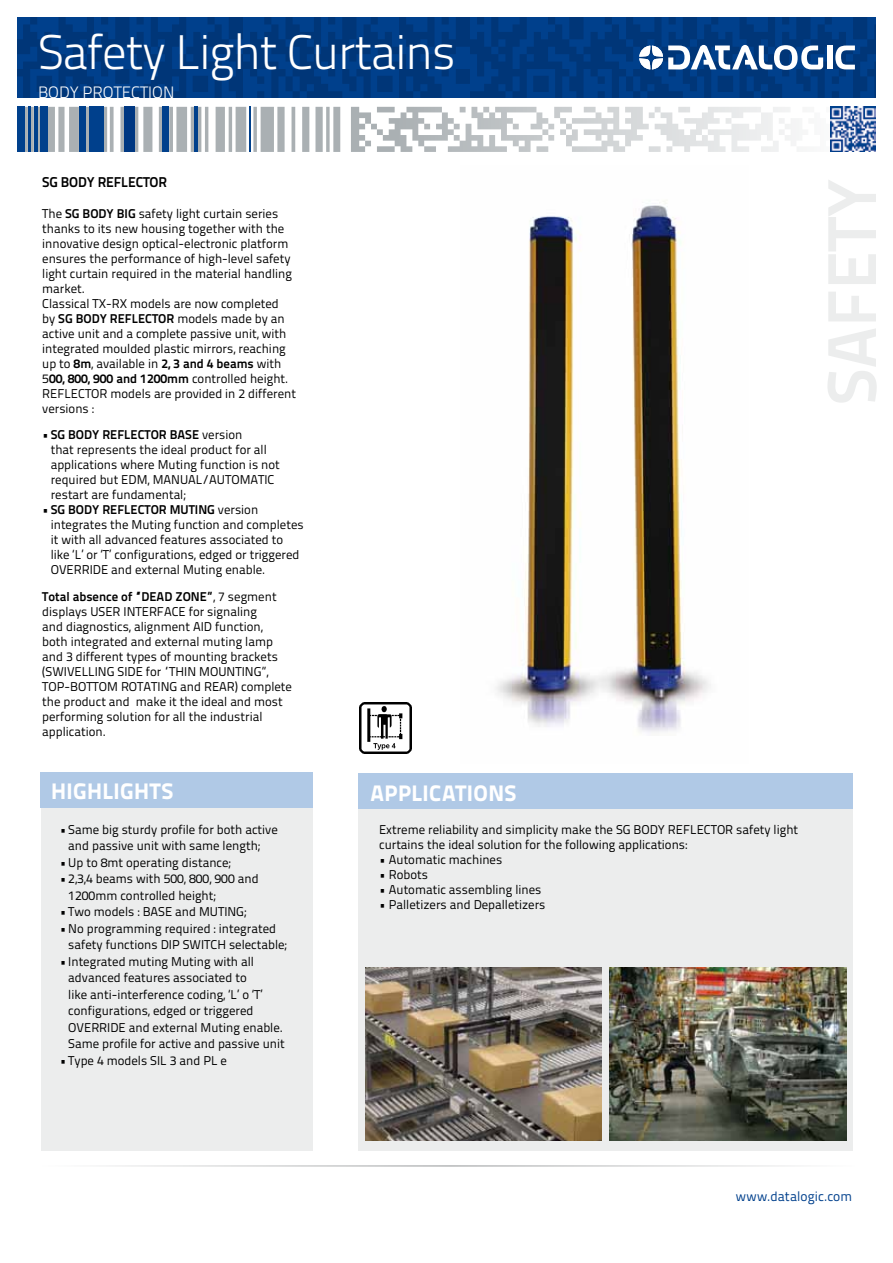
<style>
.page{position:relative;width:893px;height:1263px;background:#fff}
.page>*{position:absolute;margin:0;border:0;box-sizing:border-box;transform-origin:0 0}
.t1{font:300 48.45px "Titillium Text 22 L";letter-spacing:-.02em;color:#fff}
.t2{font:800 22.5px "Titillium Text 22 L";letter-spacing:.015em;color:#fff}
.t3{font:300 16.5px "Titillium Text 22 L";color:#fff}
.t4{font:700 14.25px "Titillium Text 22 L";letter-spacing:-.01em;color:#000}
.t5{font:13.5px "Titillium Text 22 L";letter-spacing:.005em;color:#00408c}
.t6{font:12.75px/15px "Titillium Text 22 L";color:#000}
.t7{font:700 12.75px "Titillium Text 22 L";color:#000}
.s1{font-weight:700}
.s2{font-weight:400}
</style>
<div class="page">
<svg style="left:377px;top:107px;width:422px;height:45px"></svg>
<div style="left:17px;top:107px;width:7px;height:45px;background:#00408c"></div>
<div style="left:41px;top:107px;width:7px;height:45px;background:#00408c"></div>
<hr style="left:28px;top:107px;width:2px;height:45px;background:#00408c">
<hr style="left:34px;top:107px;width:3px;height:45px;background:#00408c">
<hr style="left:250px;top:107px;width:1px;height:45px;background:#00408c">
<div style="left:162px;top:107px;width:7px;height:45px;background:#00408c"></div>
<hr style="left:194px;top:107px;width:4px;height:45px;background:#00408c">
<div style="left:79px;top:107px;width:7px;height:45px;background:#00408c"></div>
<div style="left:90px;top:107px;width:14px;height:45px;background:#00408c"></div>
<div style="left:124px;top:107px;width:11px;height:45px;background:#003882"></div>
<svg style="left:830px;top:107px;width:1px;height:45px"></svg>
<img style="left:831px;top:107px;width:45px;height:45px">
<hr style="left:38px;top:1165px;width:817px;height:2px;background:#b1b3b4">
<svg style="left:17px;top:17px;width:859px;height:81px;background:#003a81"></svg>
<svg style="left:835px;top:46px;width:20px;height:23px"></svg>
<div style="left:827px;top:46px;width:5px;height:23px;background:#fff"></div>
<svg style="left:639px;top:45px;width:184px;height:25px"></svg>
<div style="left:40px;top:773px;width:272px;height:378px;background:#eceded"></div>
<div style="left:358px;top:808px;width:494px;height:343px;background:#eceded"></div>
<div style="left:358px;top:773px;width:494px;height:35px;background:#b0c9e6"></div>
<div style="left:40px;top:773px;width:273px;height:35px;background:#b0c9e6"></div>
<img style="left:496px;top:201px;width:215px;height:532px">
<img style="left:359px;top:702px;width:52px;height:52px">
<img style="left:610px;top:967px;width:236px;height:173px">
<img style="left:365px;top:967px;width:237px;height:173px">
<h1 class="t1" style="left:38px;top:17px;width:419px">Safety Light Curtains</h1>
<p class="t3" style="left:38px;top:80px;width:138px">BODY PROTECTION</p>
<p class="t4" style="left:42px;top:171px;width:126px">SG BODY reflector</p>
<p class="t6" style="left:42px;top:206px;width:251px">The <span class="s1">SG BODY BIG</span> safety light curtain series thanks to its new housing together with the innovative design optical-electronic platform ensures the performance of high-level safety light curtain required in the material handling market.<br>Classical TX-RX models are now completed by <span class="s1">SG BODY REFLECT</span></p>
<p class="t6" style="left:42px;top:311px;width:255px;text-indent:116px"><span class="s1">OR</span> models made by an active unit and a complete passive unit, with integrated moulded plastic mirrors, reaching up to <span class="s1">8m</span>, available in <span class="s1">2, 3 and 4 beams</span> with 5<span class="s1">00, 800, 900 and 1200mm</span> controlled height.<br>REFLECTOR models are provided in 2 different versions :</p>
<p class="t7" style="left:42px;top:425px;width:68px"><span class="s2">•</span> SG BODY REFLECT</p>
<p class="t6" style="left:51px;top:427px;width:231px;text-indent:100px"><span class="s1">OR BASE</span> version<br>that represents the ideal product for all applications where Muting function is not required but EDM, MANUAL/AUTOMATIC restart are fundamental;</p>
<p class="t7" style="left:42px;top:500px;width:68px"><span class="s2">•</span> SG BODY REFLECT</p>
<p class="t6" style="left:51px;top:502px;width:254px;text-indent:100px"><span class="s1">OR MUTING</span> version integrates the Muting function and completes it with all advanced features associated to like ‘L’ or ‘T’ configurations, edged or triggered OVERRIDE and external Muting enable.</p>
<p class="t6" style="left:42px;top:588px;width:251px"><span class="s1">Total absence of “DEAD ZONE”</span>, 7 segment displays USER INTERFACE for signaling<br>and diagnostics, alignment AID function,<br>both integrated and external muting lamp and 3 different types of mounting brackets (SWIVELLING SIDE for “THIN MOUNTING”, TOP-BOTTOM ROTATING and REAR) complete the product and make it the ideal and most performing solution for all the industrial application.</p>
<h2 class="t2" style="left:51px;top:774px;width:124px">HIGHLIGHTS</h2>
<h2 class="t2" style="left:371px;top:775px;width:147px">APPLICATIONS</h2>
<p class="t6" style="left:68px;top:820px;width:211px;line-height:16.5px;text-indent:-9px">• Same big sturdy profile for both active and passive unit with same length;</p>
<p class="t6" style="left:60px;top:854px;width:173px">• Up to 8mt operating distance;</p>
<p class="t6" style="left:68px;top:870px;width:192px;line-height:16.5px;text-indent:-9px">• 2,3,4 beams with 500, 800, 900 and<br>1200mm controlled height;</p>
<p class="t6" style="left:60px;top:904px;width:188px">• Two models : BASE and MUTING;</p>
<p class="t6" style="left:68px;top:919px;width:220px;line-height:16.5px;text-indent:-9px">• No programming required : integrated safety functions DIP SWITCH selectable;</p>
<p class="t6" style="left:68px;top:952px;width:218px;line-height:16.5px;text-indent:-9px">• Integrated muting Muting with all advanced features associated to<br>like anti-interference coding, ‘L’ o ‘T’ configurations, edged or triggered OVERRIDE and external Muting enable.<br>Same profile for active and passive unit</p>
<p class="t6" style="left:60px;top:1052px;width:169px">• Type 4 models SIL 3 and PL e</p>
<p class="t6" style="left:379px;top:821px;width:421px">Extreme reliability and simplicity make the SG BODY REFLECTOR safety light curtains the ideal solution for the following applications:</p>
<p class="t6" style="left:379px;top:851px;width:125px">• Automatic machines</p>
<p class="t6" style="left:379px;top:866px;width:50px">• Robots</p>
<p class="t6" style="left:379px;top:881px;width:164px">• Automatic assembling lines</p>
<p class="t6" style="left:379px;top:896px;width:168px">• Palletizers and Depalletizers</p>
<p class="t5" style="left:736px;top:1186px;width:118px">www.datalogic.com</p>
</div>
